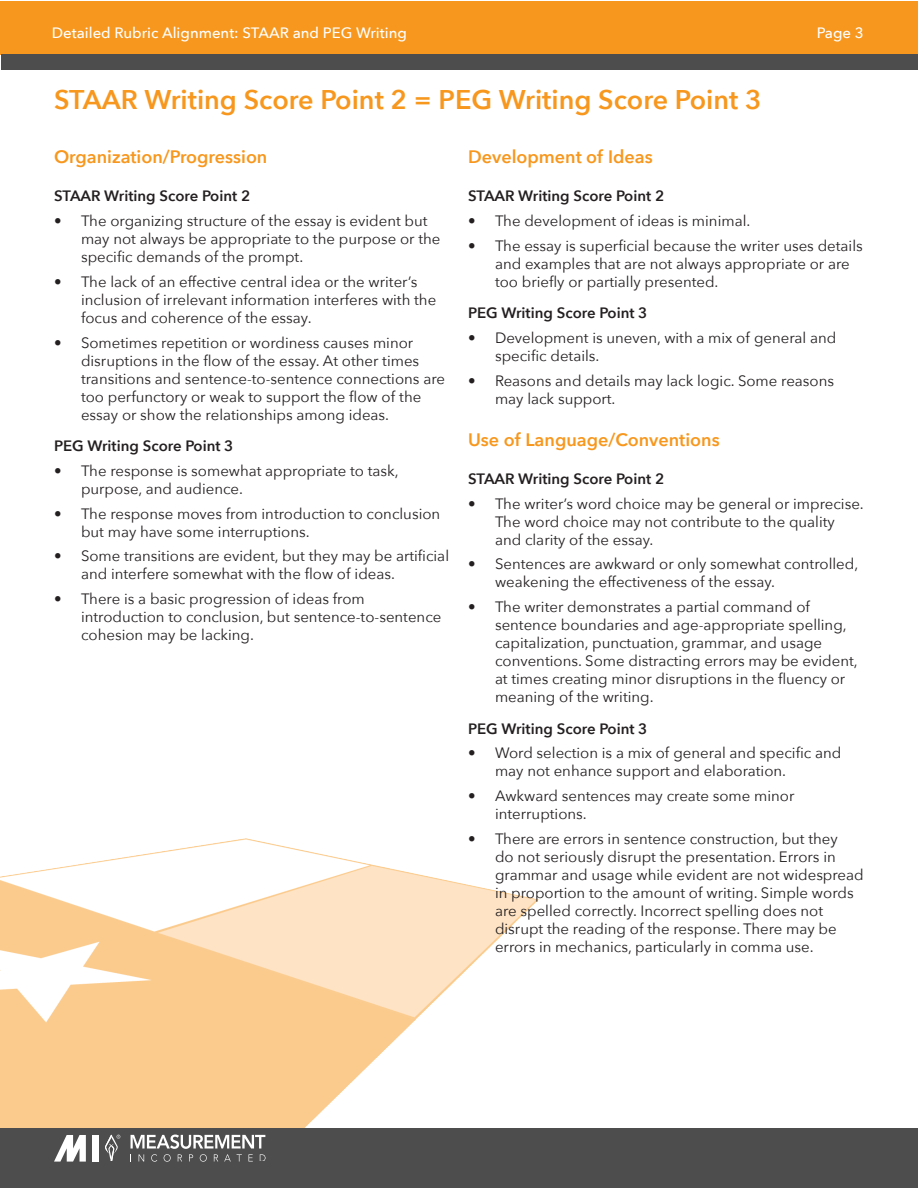
<style>
.page{position:relative;width:918px;height:1188px;background:#fff}
.page>*{position:absolute;margin:0;border:0;box-sizing:border-box;transform-origin:0 0}
.Gold_Header_1{font:600 27px "Avenir Next";color:#f7971d}
.Header_2{font:600 18px "Avenir Next";color:#f7971d}
.t1{font:15px/18px "Avenir Next";color:#231f20}
.Header_3{font:600 15px "Avenir Next";color:#231f20}
.t2{font:500 15px "Avenir Next";color:#fff}
</style>
<div class="page">
<div style="left:0;top:1px;width:918px;height:54px;background:#f7971d"></div>
<div style="left:1px;top:55px;width:917px;height:15px;background:#4d4d4d"></div>
<div style="left:0;top:1128px;width:918px;height:60px;background:#4d4d4d"></div>
<div style="left:92px;top:1135px;width:7px;height:27px;background:#fff"></div>
<svg style="left:54px;top:1135px;width:32px;height:27px"></svg>
<svg style="left:130px;top:1135px;width:135px;height:27px"></svg>
<svg style="left:105px;top:1135px;width:15px;height:26px"></svg>
<img style="left:0;top:839px;width:539px;height:289px">
<p class="t2" style="left:52px;top:20px;width:357px">Detailed Rubric Alignment: STAAR and PEG Writing</p>
<p class="t2" style="left:817px;top:20px;width:48px">Page 3</p>
<p class="Gold_Header_1" style="left:54px;top:77px;width:709px">STAAR Writing Score Point 2 = PEG Writing Score Point 3</p>
<p class="Header_2" style="left:54px;top:141px;width:215px">Organization/Progression</p>
<p class="Header_3" style="left:54px;top:183px;width:198px">STAAR Writing Score Point 2</p>
<p class="t1" style="left:81px;top:211px;width:361px;text-indent:-27px">• The organizing structure of the essay is evident but may not always be appropriate to the purpose or the specific demands of the prompt.</p>
<p class="t1" style="left:81px;top:272px;width:357px;text-indent:-27px">• The lack of an effective central idea or the writer’s inclusion of irrelevant information interferes with the focus and coherence of the essay.</p>
<p class="t1" style="left:81px;top:333px;width:366px;text-indent:-27px">• Sometimes repetition or wordiness causes minor disruptions in the flow of the essay. At other times transitions and sentence-to-sentence connections are too perfunctory or weak to support the flow of the essay or show the relationships among ideas.</p>
<p class="Header_3" style="left:54px;top:433px;width:181px">PEG Writing Score Point 3</p>
<p class="t1" style="left:81px;top:461px;width:319px;text-indent:-27px">• The response is somewhat appropriate to task, purpose, and audience.</p>
<p class="t1" style="left:81px;top:504px;width:361px;text-indent:-27px">• The response moves from introduction to conclusion but may have some interruptions.</p>
<p class="t1" style="left:81px;top:546px;width:370px;text-indent:-27px">• Some transitions are evident, but they may be artificial and interfere somewhat with the flow of ideas.</p>
<p class="t1" style="left:81px;top:589px;width:362px;text-indent:-27px">• There is a basic progression of ideas from introduction to conclusion, but sentence-to-sentence cohesion may be lacking.</p>
<p class="Header_2" style="left:468px;top:141px;width:186px">Development of Ideas</p>
<p class="Header_3" style="left:468px;top:183px;width:198px">STAAR Writing Score Point 2</p>
<p class="t1" style="left:468px;top:211px;width:284px">• The development of ideas is minimal.</p>
<p class="t1" style="left:495px;top:236px;width:369px;text-indent:-27px">• The essay is superficial because the writer uses details and examples that are not always appropriate or are too briefly or partially presented.</p>
<p class="Header_3" style="left:468px;top:300px;width:181px">PEG Writing Score Point 3</p>
<p class="t1" style="left:495px;top:328px;width:343px;text-indent:-27px">• Development is uneven, with a mix of general and specific details.</p>
<p class="t1" style="left:495px;top:371px;width:341px;text-indent:-27px">• Reasons and details may lack logic. Some reasons may lack support.</p>
<p class="Header_2" style="left:468px;top:424px;width:253px">Use of Language/Conventions</p>
<p class="Header_3" style="left:468px;top:466px;width:198px">STAAR Writing Score Point 2</p>
<p class="t1" style="left:495px;top:494px;width:370px;text-indent:-27px">• The writer’s word choice may be general or imprecise.<br>The word choice may not contribute to the quality and clarity of the essay.</p>
<p class="t1" style="left:495px;top:555px;width:365px;text-indent:-27px">• Sentences are awkward or only somewhat controlled, weakening the effectiveness of the essay.</p>
<p class="t1" style="left:495px;top:597px;width:364px;text-indent:-27px">• The writer demonstrates a partial command of sentence boundaries and age-appropriate spelling, capitalization, punctuation, grammar, and usage conventions. Some distracting errors may be evident, at times creating minor disruptions in the fluency or meaning of the writing.</p>
<p class="Header_3" style="left:468px;top:716px;width:181px">PEG Writing Score Point 3</p>
<p class="t1" style="left:495px;top:744px;width:348px;text-indent:-27px">• Word selection is a mix of general and specific and may not enhance support and elaboration.</p>
<p class="t1" style="left:495px;top:786px;width:301px;text-indent:-27px">• Awkward sentences may create some minor interruptions.</p>
<p class="t1" style="left:495px;top:829px;width:370px;text-indent:-27px">• There are errors in sentence construction, but they<br>do not seriously disrupt the presentation. Errors in grammar and usage while evident are not widespread in proportion to the amount of writing. Simple words are spelled correctly. Incorrect spelling does not disrupt the reading of the response. There may be errors in mechanics, particularly in comma use.</p>
</div>
